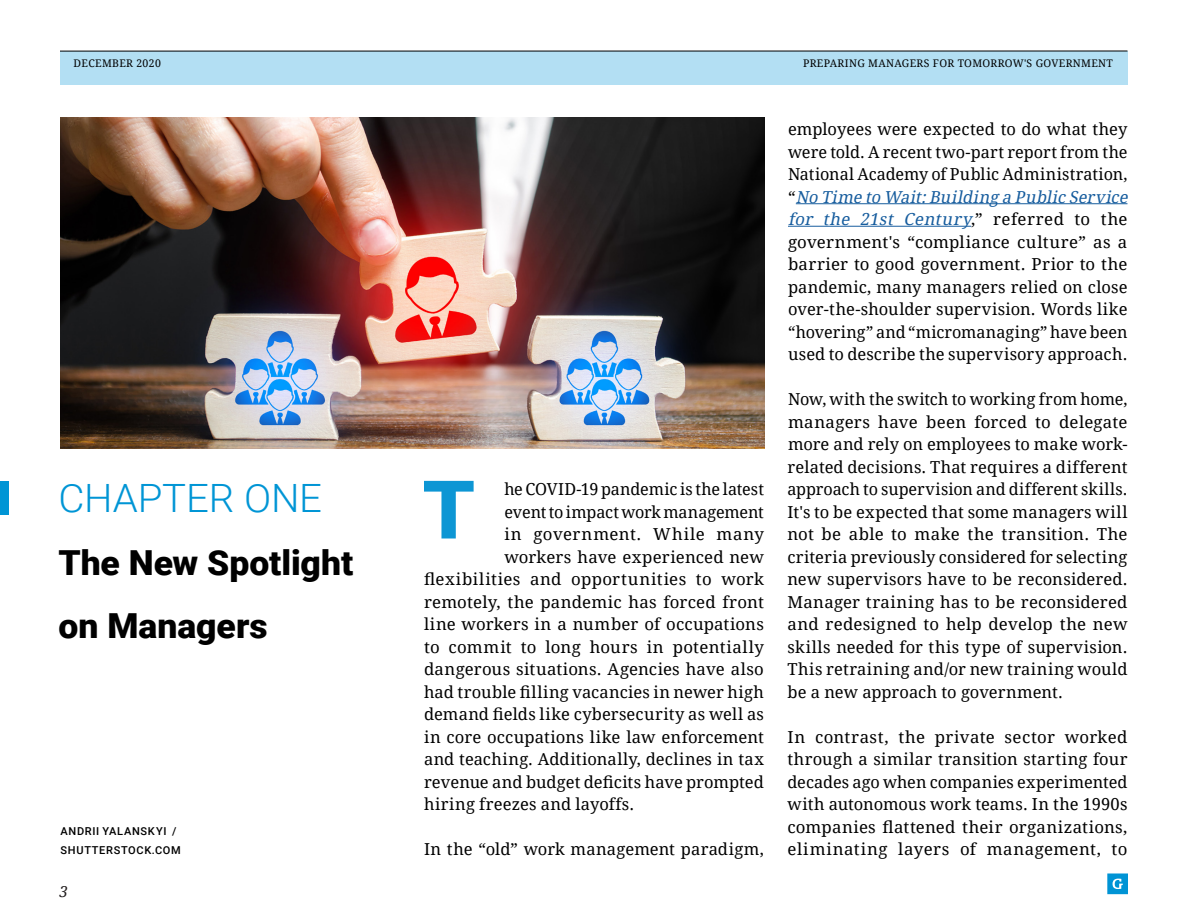
<style>
.page{position:relative;width:1188px;height:918px;background:#fff}
.page>*{position:absolute;margin:0;border:0;box-sizing:border-box;transform-origin:0 0}
.GE-stye{font:900 81px "Roboto";color:#0d96d4}
.Body_Adjustments{font:300 39px "Roboto";letter-spacing:-.005em;color:#0095d5}
.Body_Adjustments-2{font:900 34.5px/63px "Roboto";color:#000}
.GE-stye-2{font:16.5px/22.5px "Droid Serif";letter-spacing:.01em;color:#000;text-align:justify}
.GE-stye-3{font:16.5px "Droid Serif";letter-spacing:.03em;color:#000}
.t1{font:italic 15px "Droid Serif";color:#231f20}
.Bullets{font:500 10.95px "Roboto";letter-spacing:.06em;color:#000}
.t2{font:10.5px "Droid Serif";letter-spacing:.03em;color:#000}
.s1{font-style:italic;color:#175d9e}
</style>
<div class="page">
<div style="left:60px;top:51px;width:1068px;height:34px;background:#b3dff3"></div>
<hr style="left:60px;top:51px;width:1068px;height:1px;background:#000">
<svg style="left:1107px;top:873px;width:21px;height:21px"></svg>
<hr style="left:796px;top:203px;width:331px;height:1px;background:#175d9e">
<hr style="left:788px;top:226px;width:183px;height:1px;background:#175d9e">
<img style="left:60px;top:117px;width:704px;height:331px">
<div style="left:0;top:481px;width:8px;height:33px;background:#0095d5"></div>
<p class="t2" style="left:74px;top:56px;width:89px">DECEMBER 2020</p>
<p class="t2" style="left:803px;top:56px;width:311px">PREPARING MANAGERS FOR TOMORROW'S GOVERNMENT</p>
<p class="Body_Adjustments" style="left:58px;top:471px;width:265px">CHAPTER ONE</p>
<p class="Body_Adjustments-2" style="left:58px;top:530px;width:296px">The New Spotlight on Managers</p>
<p class="Bullets" style="left:61px;top:823px;width:118px">ANDRII YALANSKYI /</p>
<p class="Bullets" style="left:61px;top:843px;width:122px">SHUTTERSTOCK.COM</p>
<p class="t1" style="left:60px;top:881px;width:10px">3</p>
<p class="GE-stye" style="left:423px;top:453px;width:54px">T</p>
<p class="GE-stye-2" style="left:504px;top:477px;width:261px">he COVID-19 pandemic is the latest</p>
<p class="GE-stye-2" style="left:504px;top:500px;width:261px">event to impact work management</p>
<p class="GE-stye-3" style="left:504px;top:523px;width:261px">in government. While many</p>
<p class="GE-stye-2" style="left:504px;top:545px;width:261px">workers have experienced new</p>
<p class="GE-stye-2" style="left:424px;top:567px;width:342px">flexibilities and opportunities to work</p>
<p class="GE-stye-2" style="left:424px;top:590px;width:341px">remotely, the pandemic has forced front</p>
<p class="GE-stye-2" style="left:424px;top:612px;width:341px">line workers in a number of occupations</p>
<p class="GE-stye-2" style="left:424px;top:635px;width:341px">to commit to long hours in potentially</p>
<p class="GE-stye-2" style="left:424px;top:657px;width:341px">dangerous situations. Agencies have also</p>
<p class="GE-stye-2" style="left:424px;top:680px;width:341px">had trouble filling vacancies in newer high</p>
<p class="GE-stye-2" style="left:424px;top:702px;width:341px">demand fields like cybersecurity as well as</p>
<p class="GE-stye-2" style="left:424px;top:725px;width:342px">in core occupations like law enforcement</p>
<p class="GE-stye-2" style="left:424px;top:747px;width:342px">and teaching. Additionally, declines in tax</p>
<p class="GE-stye-2" style="left:424px;top:770px;width:342px">revenue and budget deficits have prompted</p>
<p class="GE-stye-2" style="left:424px;top:792px;width:212px">hiring freezes and layoffs.</p>
<p class="GE-stye-2" style="left:424px;top:837px;width:342px">In the “old” work management paradigm,</p>
<p class="GE-stye-2" style="left:788px;top:117px;width:345px;text-align:left">employees were expected to do what they were told. A recent two-part report from the National Academy of Public Administration, “ <span class="s1">No Time to Wait:Building a Public Service for the 21st Century</span>, ” r e fe r r e d t o t h e government's “compliance culture” as a barrier to good government. Prior to the pandemic, many managers relied on close over-the-shoulder supervision. Words like “hovering” and “micromanaging” have been used to describe the supervisory approach.</p>
<p class="GE-stye-2" style="left:788px;top:387px;width:342px">Now, with the switch to working from home, managers have been forced to delegate more and rely on employees to make work&shy;related decisions. That requires a different approach to supervision and different skills.<br>It's to be expected that some managers will not be able to make the transition. The criteria previously considered for selecting new supervisors have to be reconsidered.<br>Manager training has to be reconsidered and redesigned to help develop the new skills needed for this type of supervision.<br>This retraining and/or new training would be a new approach to government.</p>
<p class="GE-stye-2" style="left:788px;top:725px;width:342px">In contrast, the private sector worked through a similar transition starting four decades ago when companies experimented with autonomous work teams. In the 1990s companies flattened their organizations, eliminating layers of management, to</p>
</div>
